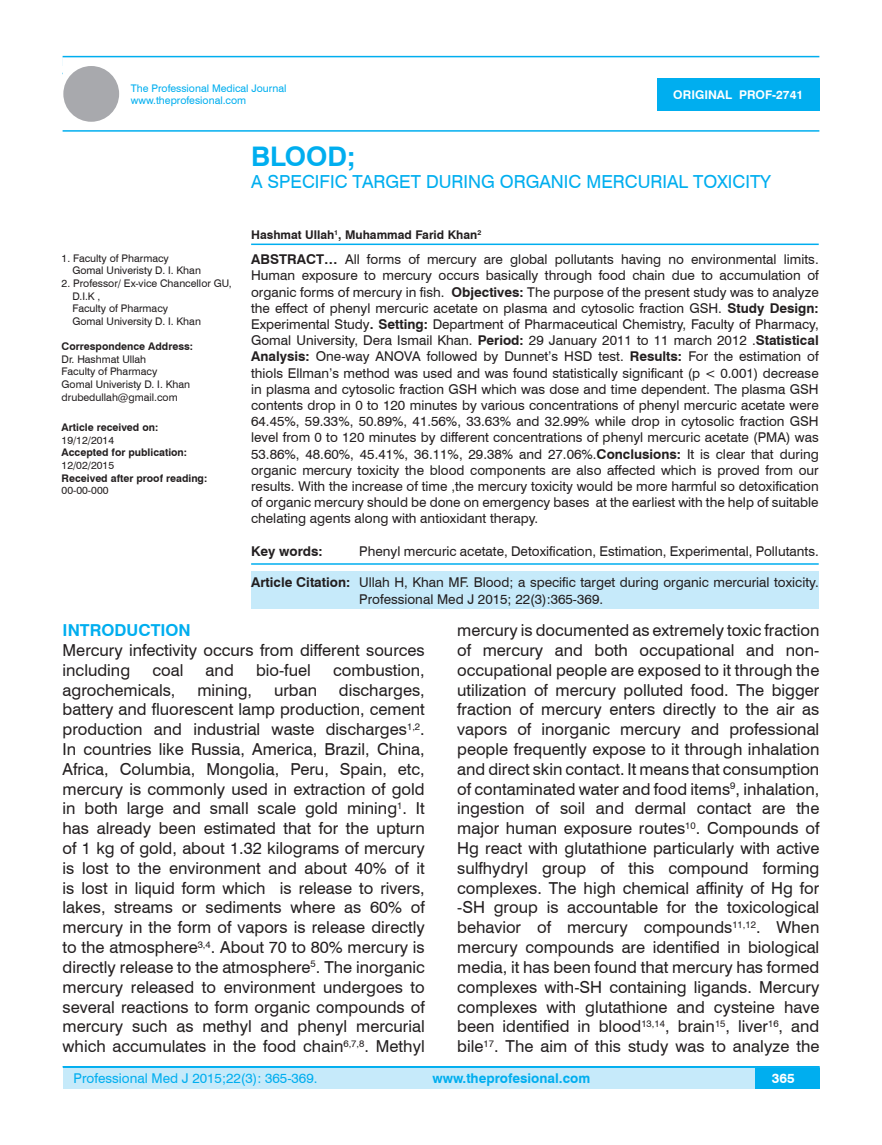
<style>
.page{position:relative;width:882px;height:1145px;background:#fff}
.page>*{position:absolute;margin:0;border:0;box-sizing:border-box;transform-origin:0 0}
.t1{font:700 27px "Swiss 721 BT";color:#00aeef}
.t2{font:18px "Swiss 721 BT";color:#00aeef}
.t3{font:16.5px/19.8px "Swiss 721 BT";color:#231f20;text-align:justify}
.t4{font:700 16.5px "Swiss 721 BT";color:#00aeef}
.t5{font:13.5px/16.2px "Swiss 721 BT";color:#231f20;text-align:justify}
.t6{font:13.5px "Swiss 721 BT";color:#00aeef}
.t7{font:700 13.5px "Swiss 721 BT";color:#00aeef}
.t8{font:700 13.5px "Swiss 721 BT";color:#231f20}
.t9{font:700 13.5px "Swiss 721 BT";color:#fff}
.t10{font:700 12px "Swiss 721 BT";color:#231f20}
.t11{font:700 12px "Swiss 721 BT";color:#fff}
.t12{font:10.5px/12.6px "Swiss 721 BT";color:#231f20}
.t13{font:700 10.5px "Swiss 721 BT";color:#231f20}
.t14{font:10.5px "Swiss 721 BT";color:#00aeef}
.s1{font-weight:700}
</style>
<div class="page">
<div style="left:63px;top:1067px;width:756px;height:21px;background:#c6eafa"></div>
<hr style="left:63px;top:1066px;width:756px;height:2px;background:#00aeef">
<div style="left:754px;top:1068px;width:65px;height:20px;background:#00aeef"></div>
<hr style="left:63px;top:56px;width:756px;height:1px;background:#00aeef">
<hr style="left:63px;top:130px;width:756px;height:2px;background:#00aeef">
<div style="left:63px;top:66px;width:56px;height:56px;background:#a8a9ad;border-radius:50%"></div>
<div style="left:657px;top:78px;width:162px;height:33px;background:#00aeef"></div>
<hr style="left:251px;top:243px;width:567px;height:2px;background:#00aeef">
<hr style="left:251px;top:563px;width:567px;height:2px;background:#00aeef">
<div style="left:251px;top:571px;width:567px;height:38px;background:#c6eafa"></div>
<p class="t14" style="left:131px;top:81px;width:157px">The Professional Medical Journal</p>
<p class="t14" style="left:131px;top:93px;width:117px">www.theprofesional.com</p>
<p class="t1" style="left:251px;top:137px;width:106px">BLOOD;</p>
<p class="t2" style="left:251px;top:169px;width:521px">A SPECIFIC TARGET DURING ORGANIC MERCURIAL TOXICITY</p>
<p class="t11" style="left:673px;top:87px;width:131px">ORIGINAL PROF-2741</p>
<p class="t12" style="left:62px;top:251px;width:109px">1. Faculty of Pharmacy</p>
<p class="t12" style="left:72px;top:264px;width:130px">Gomal Univeristy D. I. Khan</p>
<p class="t12" style="left:72px;top:277px;width:161px;text-indent:-11px">2. Professor/ Ex-vice Chancellor GU,<br>D.I.K ,</p>
<p class="t12" style="left:72px;top:302px;width:97px">Faculty of Pharmacy</p>
<p class="t12" style="left:72px;top:314px;width:130px">Gomal University D. I. Khan</p>
<p class="t13" style="left:62px;top:339px;width:133px">Correspondence Address:</p>
<p class="t12" style="left:62px;top:352px;width:86px">Dr. Hashmat Ullah</p>
<p class="t12" style="left:62px;top:365px;width:97px">Faculty of Pharmacy</p>
<p class="t12" style="left:62px;top:377px;width:130px">Gomal Univeristy D. I. Khan</p>
<p class="t12" style="left:62px;top:390px;width:117px">drubedullah@gmail.com</p>
<p class="t13" style="left:62px;top:420px;width:98px">Article received on:</p>
<p class="t12" style="left:62px;top:433px;width:54px">19/12/2014</p>
<p class="t13" style="left:62px;top:445px;width:127px">Accepted for publication:</p>
<p class="t12" style="left:62px;top:458px;width:54px">12/02/2015</p>
<p class="t13" style="left:62px;top:470px;width:147px">Received after proof reading:</p>
<p class="t12" style="left:62px;top:484px;width:48px">00-00-000</p>
<p class="t10" style="left:251px;top:226px;width:231px">Hashmat Ullah<sup>1</sup>, Muhammad Farid Khan<sup>2</sup></p>
<p class="t5" style="left:251px;top:251px;width:569px"><span class="s1">ABSTRACT…</span> All forms of mercury are global pollutants having no environmental limits.<br>Human exposure to mercury occurs basically through food chain due to accumulation of organic forms of mercury in fish. <span class="s1">Objectives:</span> The purpose of the present study was to analyze the effect of phenyl mercuric acetate on plasma and cytosolic fraction GSH. <span class="s1">Study Design:<br></span>Experimental Study<span class="s1">. Setting:</span> Department of Pharmaceutical Chemistry, Faculty of Pharmacy, Gomal University, Dera Ismail Khan. <span class="s1">Period:</span> 29 January 2011 to 11 march 2012 .<span class="s1">Statistical Analysis:</span> One-way ANOVA followed by Dunnet’s HSD test. <span class="s1">Results:</span> For the estimation of thiols Ellman’s method was used and was found statistically significant (p &lt; 0.001) decrease in plasma and cytosolic fraction GSH which was dose and time dependent. The plasma GSH contents drop in 0 to 120 minutes by various concentrations of phenyl mercuric acetate were 64.45%, 59.33%, 50.89%, 41.56%, 33.63% and 32.99% while drop in cytosolic fraction GSH level from 0 to 120 minutes by different concentrations of phenyl mercuric acetate (PMA) was 53.86%, 48.60%, 45.41%, 36.11%, 29.38% and 27.06%.<span class="s1">Conclusions:</span> It is clear that during organic mercury toxicity the blood components are also affected which is proved from our results. With the increase of time ,the mercury toxicity would be more harmful so detoxification of organic mercury should be done on emergency bases at the earliest with the help of suitable chelating agents along with antioxidant therapy.</p>
<p class="t8" style="left:251px;top:542px;width:73px">Key words:</p>
<p class="t5" style="left:359px;top:542px;width:461px">Phenyl mercuric acetate, Detoxification, Estimation, Experimental, Pollutants.</p>
<p class="t5" style="left:359px;top:574px;width:461px;text-indent:-108px"><span class="s1">Article Citation:</span> Ullah H, Khan MF. Blood; a specific target during organic mercurial toxicity.<br>Professional Med J 2015; 22(3):365-369.</p>
<p class="t4" style="left:63px;top:619px;width:130px">INTRODUCTION</p>
<p class="t3" style="left:63px;top:639px;width:363px">Mercury infectivity occurs from different sources including</p>
<p class="t3" style="left:152px;top:659px;width:32px">coal</p>
<p class="t3" style="left:205px;top:659px;width:30px">and</p>
<p class="t3" style="left:256px;top:659px;width:56px">bio-fuel</p>
<p class="t3" style="left:333px;top:659px;width:93px">combustion,</p>
<p class="t3" style="left:63px;top:679px;width:114px">agrochemicals,</p>
<p class="t3" style="left:197px;top:679px;width:56px">mining,</p>
<p class="t3" style="left:274px;top:679px;width:45px">urban</p>
<p class="t3" style="left:63px;top:679px;width:363px;text-indent:276px">discharges, battery and fluorescent lamp production, cement production and industrial waste discharges<sup>1,2</sup>.<br>In countries like Russia, America, Brazil, China, Africa, Columbia, Mongolia, Peru, Spain, etc, mercury is commonly used in extraction of gold in both large and small scale gold mining<sup>1</sup>. It has already been estimated that for the upturn of 1 kg of gold, about 1.32 kilograms of mercury is lost to the environment and about 40% of it is lost in liquid form which is release to rivers, lakes, streams or sediments where as 60% of mercury in the form of vapors is release directly to the atmosphere<sup>3,4</sup>. About 70 to 80% mercury is directly release to the atmosphere<sup>5</sup>. The inorganic mercury released to environment undergoes to several reactions to form organic compounds of mercury such as methyl and phenyl mercurial which accumulates in the food chain<sup>6,7,8</sup>. Methyl</p>
<p class="t3" style="left:457px;top:620px;width:363px">mercury is documented as extremely toxic fraction of mercury and both occupational and non&shy;occupational people are exposed to it through the utilization of mercury polluted food. The bigger fraction of mercury enters directly to the air as vapors of inorganic mercury and professional people frequently expose to it through inhalation and direct skin contact. It means that consumption of contaminated water and food items<sup>9</sup>, inhalation, ingestion of soil and dermal contact are the major human exposure routes<sup>10</sup>. Compounds of Hg react with glutathione particularly with active sulfhydryl group of this compound forming complexes. The high chemical affinity of Hg for -SH group is accountable for the toxicological behavior of mercury compounds<sup>11,12</sup>. When mercury compounds are identified in biological media, it has been found that mercury has formed complexes with-SH containing ligands. Mercury complexes with glutathione and cysteine have been identified in blood<sup>13,14</sup>, brain<sup>15</sup>, liver<sup>16</sup>, and bile<sup>17</sup>. The aim of this study was to analyze the</p>
<p class="t6" style="left:74px;top:1069px;width:245px">Professional Med J 2015;22(3): 365-369.</p>
<p class="t7" style="left:432px;top:1069px;width:159px">www.theprofesional.com</p>
<p class="t9" style="left:771px;top:1069px;width:24px">365</p>
</div>
